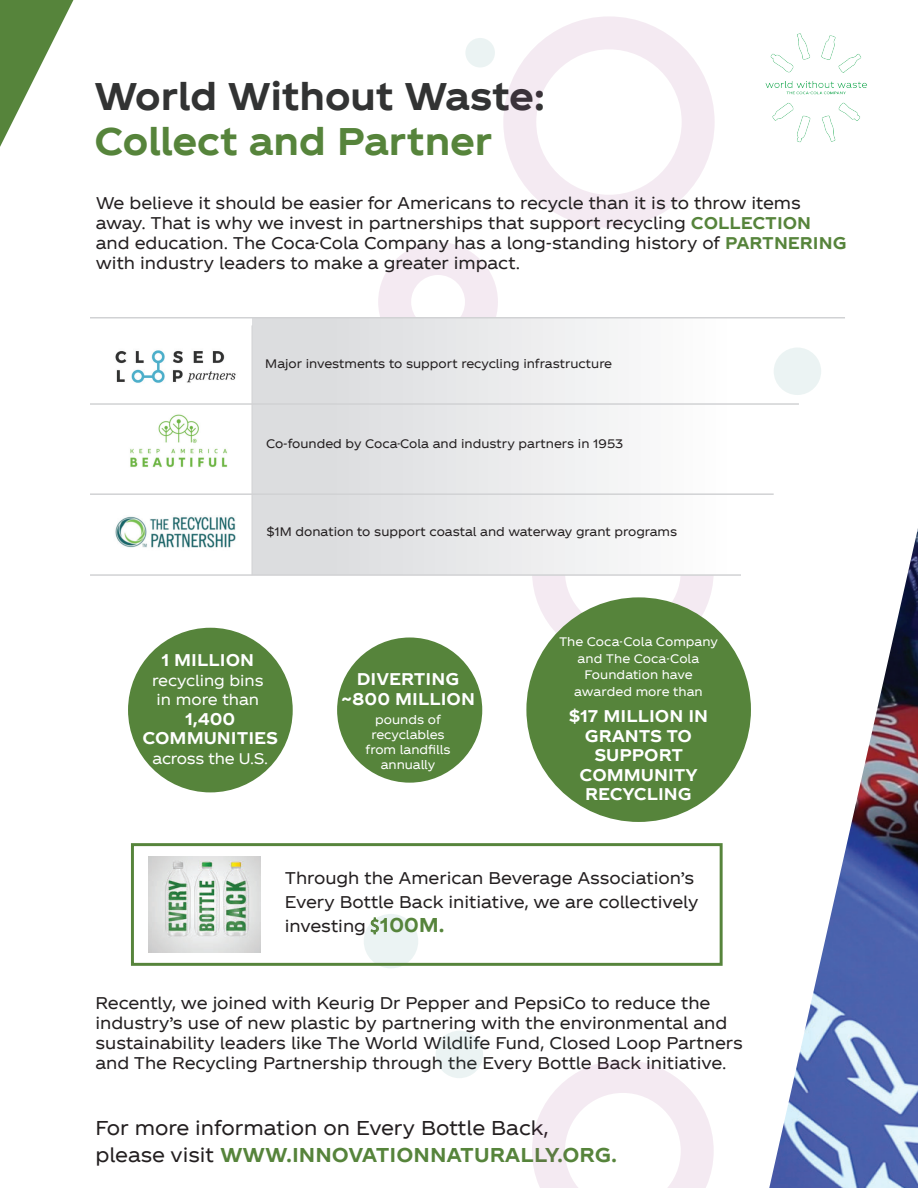
<style>
.page{position:relative;width:918px;height:1188px;background:#fff}
.page>*{position:absolute;margin:0;border:0;box-sizing:border-box;transform-origin:0 0}
.t1{font:37.5px "TCCC Unity Headline Bold";color:#323333}
.t2{font:37.5px "TCCC Unity Headline Bold";color:#56843b}
.t3{font:19.5px "TCCC Unity Text Bold";color:#56843b}
.t4{font:19.5px "TCCC Unity Text Regular";color:#231f20}
.t5{font:16.5px/19.8px "TCCC Unity Text Regular";color:#231f20}
.t6{font:16.5px/19.5px "TCCC Unity Text Bold";color:#fff;text-align:center}
.t7{font:15px/19.5px "TCCC Unity Text Regular";color:#fff;text-align:center}
.t8{font:12px "TCCC Unity Text Regular";color:#231f20}
.t9{font:12px/15px "TCCC Unity Text Regular";color:#fff;text-align:center}
.s1{font-family:"TCCC Unity Text Bold";color:#56843b}
.s2{font-family:"Myriad Pro";font-size:19.5px;color:#56843b}
.s3{font-family:"Unity";font-weight:700;font-size:19.5px;color:#56843b}
.s4{font-family:"TCCC Unity Text Regular";color:#231f20}
</style>
<div class="page">
<svg style="left:0;top:0;width:73px;height:147px"></svg>
<img style="left:769px;top:528px;width:149px;height:660px">
<svg style="left:503px;top:16px;width:212px;height:212px"></svg>
<svg style="left:378px;top:242px;width:120px;height:75px"></svg>
<svg style="left:532px;top:576px;width:182px;height:56px"></svg>
<svg style="left:532px;top:1060px;width:182px;height:128px"></svg>
<div style="left:436px;top:1031px;width:47px;height:47px;background:#ebf3f3;border-radius:50%"></div>
<div style="left:774px;top:347px;width:47px;height:48px;background:#ebf3f3;border-radius:50%"></div>
<div style="left:465px;top:38px;width:30px;height:30px;background:#ebf3f3;border-radius:50%"></div>
<div style="left:364px;top:914px;width:54px;height:54px;background:#ebf3f3;border-radius:50%"></div>
<div style="left:131px;top:843px;width:592px;height:123px;border:3px solid #56843b"></div>
<svg style="left:370px;top:917px;width:9px;height:18px"></svg>
<img style="left:148px;top:857px;width:113px;height:96px">
<img style="left:765px;top:33px;width:102px;height:110px">
<div style="left:128px;top:628px;width:165px;height:164px;background:#56843b;border-radius:50%"></div>
<div style="left:337px;top:638px;width:145px;height:145px;background:#56843b;border-radius:50%"></div>
<div style="left:526px;top:597px;width:225px;height:225px;background:#56843b;border-radius:50%"></div>
<div style="left:252px;top:319px;width:480px;height:256px;background:linear-gradient(to right,#d7d8db,#fefefe)"></div>
<img style="left:115px;top:516px;width:121px;height:32px">
<img style="left:115px;top:350px;width:121px;height:33px">
<img style="left:130px;top:414px;width:98px;height:54px">
<hr style="left:90px;top:317px;width:755px;height:2px;background:#d1d2d4">
<hr style="left:90px;top:574px;width:651px;height:2px;background:#d1d2d4">
<hr style="left:252px;top:325px;width:1px;height:250px;background:#d1d2d4">
<hr style="left:90px;top:493px;width:684px;height:2px;background:#d1d2d4">
<hr style="left:90px;top:403px;width:709px;height:2px;background:#d1d2d4">
<h1 class="t1" style="left:95px;top:66px;width:452px">World Without Waste:</h1>
<h1 class="t2" style="left:95px;top:111px;width:399px">Collect and Partner</h1>
<p class="t5" style="left:96px;top:192px;width:752px">We believe it should be easier for Americans to recycle than it is to throw items away. That is why we invest in partnerships that support recycling <span class="s1">COLLECTION </span>and education. The Coca-Cola Company has a long-standing history of <span class="s1">PARTNERING </span>with industry leaders to make a greater impact.</p>
<p class="t8" style="left:265px;top:354px;width:348px">Major investments to support recycling infrastructure</p>
<p class="t8" style="left:266px;top:434px;width:359px">Co-founded by Coca-Cola and industry partners in 1953</p>
<p class="t8" style="left:267px;top:522px;width:412px">$1M donation to support coastal and waterway grant programs</p>
<p class="t6" style="left:161px;top:649px;width:94px">1 MILLION</p>
<p class="t7" style="left:152px;top:669px;width:113px">recycling bins in more than</p>
<p class="t6" style="left:142px;top:708px;width:137px">1,400<br>COMMUNITIES</p>
<p class="t7" style="left:153px;top:747px;width:117px">across the U.S.</p>
<p class="t9" style="left:559px;top:633px;width:160px;line-height:16.5px">The Coca-Cola Company and The Coca-Cola<br>Foundation have awarded more than</p>
<p class="t6" style="left:341px;top:668px;width:135px">DIVERTING ~800 MILLION</p>
<p class="t9" style="left:366px;top:712px;width:86px">pounds of recyclables from landfills annually</p>
<p class="t6" style="left:569px;top:705px;width:141px">$17 MILLION IN<br>GRANTS TO<br>SUPPORT<br>COMMUNITY<br>RECYCLING</p>
<p class="t5" style="left:285px;top:865px;width:415px;line-height:24px">Through the American Beverage Association’s<br>Every Bottle Back initiative, we are collectively investing <span class="s2">$</span><span class="s3">100M.</span></p>
<p class="t5" style="left:95px;top:992px;width:649px">Recently, we joined with Keurig Dr Pepper and PepsiCo to reduce the industry’s use of new plastic by partnering with the environmental and sustainability leaders like The World Wildlife Fund, Closed Loop Partners and The Recycling Partnership through the Every Bottle Back initiative.</p>
<p class="t4" style="left:95px;top:1112px;width:455px">For more information on Every Bottle Back,</p>
<p class="t3" style="left:95px;top:1139px;width:523px"><span class="s4">please visit</span> WWW.INNOVATIONNATURALLY.ORG.</p>
</div>
